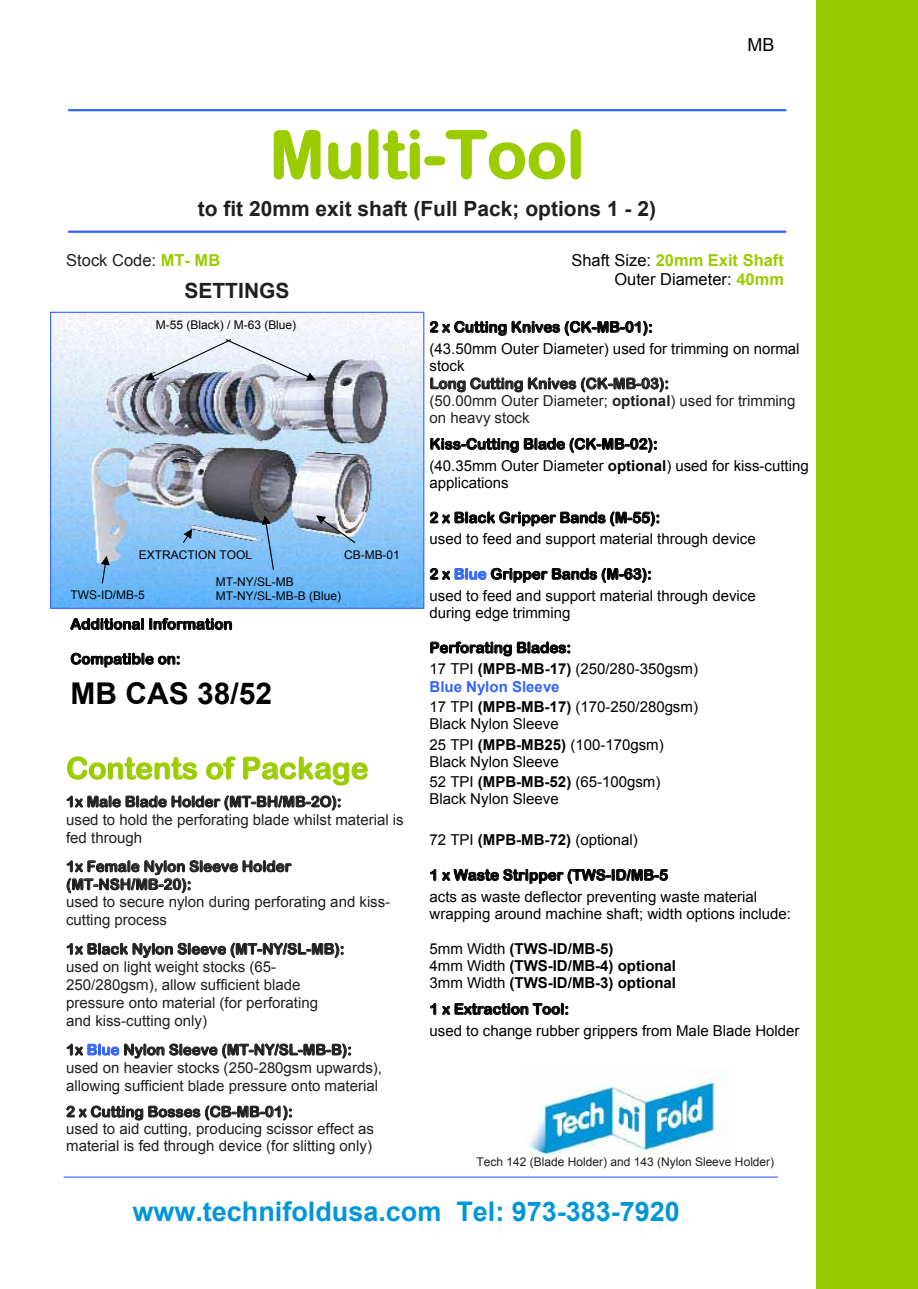
<style>
.page{position:relative;width:918px;height:1289px;background:#fff}
.page>*{position:absolute;margin:0;border:0;box-sizing:border-box;transform-origin:0 0}
.t1{font:66px "Arial Rounded MT Bold";color:#9acc00}
.t2{font:30px "Arial Rounded MT Bold";color:#9acc00}
.t3{font:700 30px "Arial";color:#000}
.t4{font:700 27px "Arial";color:#0096d7}
.t5{font:700 21px "Arial";color:#211e1e}
.t6{font:18px "Arial";color:#000}
.t7{font:16.5px/19.5px "Arial";color:#000;text-align:right}
.t8{font:16.5px "Arial";color:#211e1e}
.t9{font:15px/17.2px "Arial";color:#000}
.t10{font:15px/18px "Arial";color:#211e1e}
.t11{font:15px "Arial Rounded MT Bold";color:#000}
.t12{font:15px/18px "Arial Rounded MT Bold";color:#211e1e}
.t13{font:700 15px/17.2px "Arial";color:#000}
.t14{font:12px "Arial";color:#000}
.t15{font:12px "Arial";color:#211e1e}
.s1{font-weight:700;color:#9acc00}
.s2{font-weight:700}
.s3{color:#3365ff}
.s4{font-weight:700;color:#3365ff}
.s5{font-weight:400}
</style>
<div class="page">
<div style="left:816px;top:0;width:102px;height:1288px;background:#9c0"></div>
<hr style="left:68px;top:109px;width:718px;height:2px;background:#36f">
<svg style="left:273px;top:130px;width:48px;height:50px"></svg>
<svg style="left:328px;top:142px;width:33px;height:38px"></svg>
<svg style="left:368px;top:129px;width:213px;height:51px"></svg>
<hr style="left:68px;top:231px;width:718px;height:2px;background:#36f">
<img style="left:52px;top:314px;width:370px;height:293px">
<div style="left:50px;top:312px;width:374px;height:297px;border:1px solid #36f"></div>
<svg style="left:430px;top:321px;width:222px;height:14px"></svg>
<svg style="left:430px;top:377px;width:238px;height:15px"></svg>
<svg style="left:430px;top:438px;width:227px;height:15px"></svg>
<svg style="left:430px;top:511px;width:229px;height:15px"></svg>
<svg style="left:430px;top:568px;width:221px;height:15px"></svg>
<svg style="left:430px;top:641px;width:140px;height:15px"></svg>
<svg style="left:430px;top:869px;width:6px;height:11px"></svg>
<svg style="left:442px;top:869px;width:226px;height:15px"></svg>
<svg style="left:430px;top:1003px;width:6px;height:11px"></svg>
<svg style="left:442px;top:1003px;width:126px;height:11px"></svg>
<svg style="left:145px;top:339px;width:171px;height:42px"></svg>
<svg style="left:262px;top:515px;width:12px;height:55px"></svg>
<svg style="left:316px;top:515px;width:39px;height:28px"></svg>
<svg style="left:183px;top:529px;width:9px;height:14px"></svg>
<svg style="left:101px;top:556px;width:9px;height:27px"></svg>
<svg style="left:70px;top:618px;width:162px;height:12px"></svg>
<svg style="left:71px;top:653px;width:109px;height:14px"></svg>
<svg style="left:67px;top:756px;width:130px;height:23px"></svg>
<svg style="left:206px;top:756px;width:30px;height:23px"></svg>
<svg style="left:243px;top:756px;width:125px;height:29px"></svg>
<svg style="left:67px;top:795px;width:274px;height:15px"></svg>
<svg style="left:67px;top:860px;width:225px;height:33px"></svg>
<svg style="left:67px;top:943px;width:277px;height:14px"></svg>
<svg style="left:67px;top:1043px;width:284px;height:15px"></svg>
<svg style="left:67px;top:1105px;width:225px;height:15px"></svg>
<img style="left:526px;top:1078px;width:195px;height:78px">
<hr style="left:64px;top:1176px;width:714px;height:1px;background:#36f">
<p class="t6" style="left:748px;top:33px;width:29px">MB</p>
<h1 class="t1" style="left:270px;top:115px;width:317px">Multi-Tool</h1>
<h3 class="t5" style="left:198px;top:195px;width:460px">to fit 20mm exit shaft (Full Pack; options 1 - 2)</h3>
<p class="t8" style="left:66px;top:249px;width:156px">Stock Code: <span class="s1">MT- MB</span></p>
<p class="t7" style="left:571px;top:250px;width:214px">Shaft Size: <span class="s1">20mm Exit Shaft<br></span>Outer Diameter: <span class="s1">40mm</span></p>
<h3 class="t5" style="left:184px;top:276px;width:106px">SETTINGS</h3>
<p class="t14" style="left:156px;top:317px;width:142px">M-55 (Black) / M-63 (Blue)</p>
<p class="t11" style="left:430px;top:318px;width:225px">2 x Cutting Knives (CK-MB-01):</p>
<p class="t9" style="left:430px;top:340px;width:372px">(43.50mm Outer Diameter) used for trimming on normal stock</p>
<p class="t12" style="left:430px;top:374px;width:241px">Long Cutting Knives (CK-MB-03):</p>
<p class="t10" style="left:430px;top:392px;width:368px;line-height:17.2px">(50.00mm Outer Diameter; <span class="s2">optional</span>) used for trimming on heavy stock</p>
<p class="t11" style="left:430px;top:435px;width:230px">Kiss-Cutting Blade (CK-MB-02):</p>
<p class="t9" style="left:430px;top:457px;width:381px">(40.35mm Outer Diameter <span class="s2">optional</span>) used for kiss-cutting applications</p>
<p class="t11" style="left:430px;top:508px;width:232px">2 x Black Gripper Bands (M-55):</p>
<p class="t9" style="left:430px;top:531px;width:328px">used to feed and support material through device</p>
<p class="t11" style="left:430px;top:565px;width:224px">2 x <span class="s3">Blue</span> Gripper Bands (M-63):</p>
<p class="t9" style="left:430px;top:587px;width:328px">used to feed and support material through device during edge trimming</p>
<p class="t11" style="left:430px;top:638px;width:143px">Perforating Blades:</p>
<p class="t9" style="left:430px;top:660px;width:270px">17 TPI <span class="s2">(MPB-MB-17)</span> (250/280-350gsm)<br><span class="s4">Blue Nylon Sleeve</span></p>
<p class="t9" style="left:430px;top:698px;width:270px">17 TPI <span class="s2">(MPB-MB-17)</span> (170-250/280gsm)<br>Black Nylon Sleeve</p>
<p class="t9" style="left:430px;top:736px;width:236px">25 TPI <span class="s2">(MPB-MB25)</span> (100-170gsm)<br>Black Nylon Sleeve</p>
<p class="t9" style="left:429px;top:773px;width:232px">52 TPI <span class="s2">(MPB-MB-52)</span> (65-100gsm)<br>Black Nylon Sleeve</p>
<p class="t9" style="left:429px;top:831px;width:210px">72 TPI <span class="s2">(MPB-MB-72)</span> (optional)</p>
<p class="t11" style="left:429px;top:866px;width:240px">1 x Waste Stripper (TWS-ID/MB-5</p>
<p class="t9" style="left:430px;top:888px;width:363px">acts as waste deflector preventing waste material wrapping around machine shaft; width options include:</p>
<p class="t13" style="left:430px;top:940px;width:248px"><span class="s5">5mm Width</span> (TWS-ID/MB-5)<br><span class="s5">4mm Width</span> (TWS-ID/MB-4) optional<br><span class="s5">3mm Width</span> (TWS-ID/MB-3) optional</p>
<p class="t11" style="left:430px;top:1000px;width:141px">1 x Extraction Tool:</p>
<p class="t9" style="left:430px;top:1022px;width:372px">used to change rubber grippers from Male Blade Holder</p>
<p class="t14" style="left:139px;top:546px;width:115px">EXTRACTION TOOL</p>
<p class="t14" style="left:344px;top:546px;width:57px">CB-MB-01</p>
<p class="t14" style="left:216px;top:574px;width:79px">MT-NY/SL-MB</p>
<p class="t14" style="left:70px;top:587px;width:76px">TWS-ID/MB-5</p>
<p class="t14" style="left:216px;top:587px;width:127px">MT-NY/SL-MB-B (Blue)</p>
<p class="t11" style="left:70px;top:615px;width:164px">Additional Information</p>
<p class="t11" style="left:70px;top:650px;width:112px">Compatible on:</p>
<h2 class="t3" style="left:70px;top:674px;width:203px">MB CAS 38/52</h2>
<h2 class="t2" style="left:66px;top:750px;width:304px">Contents of Package</h2>
<p class="t12" style="left:66px;top:792px;width:277px">1x Male Blade Holder (MT-BH/MB-2O):</p>
<p class="t10" style="left:66px;top:810px;width:339px">used to hold the perforating blade whilst material is fed through</p>
<p class="t12" style="left:66px;top:857px;width:227px">1x Female Nylon Sleeve Holder (MT-NSH/MB-20):</p>
<p class="t10" style="left:66px;top:893px;width:326px">used to secure nylon during perforating and kiss&shy;cutting process</p>
<p class="t12" style="left:66px;top:939px;width:280px">1x Black Nylon Sleeve (MT-NY/SL-MB):</p>
<p class="t10" style="left:66px;top:958px;width:253px">used on light weight stocks (65- 250/280gsm), allow sufficient blade pressure onto material (for perforating and kiss-cutting only)</p>
<p class="t12" style="left:66px;top:1040px;width:287px">1x <span class="s3">Blue</span> Nylon Sleeve (MT-NY/SL-MB-B):</p>
<p class="t10" style="left:66px;top:1058px;width:317px">used on heavier stocks (250-280gsm upwards), allowing sufficient blade pressure onto material</p>
<p class="t12" style="left:66px;top:1102px;width:228px">2 x Cutting Bosses (CB-MB-01):</p>
<p class="t10" style="left:66px;top:1120px;width:309px;line-height:17.2px">used to aid cutting, producing scissor effect as material is fed through device (for slitting only)</p>
<p class="t15" style="left:477px;top:1154px;width:299px">Tech 142 (Blade Holder) and 143 (Nylon Sleeve Holder)</p>
<h3 class="t4" style="left:132px;top:1193px;width:549px">www.technifoldusa.com Tel: 973-383-7920</h3>
</div>
